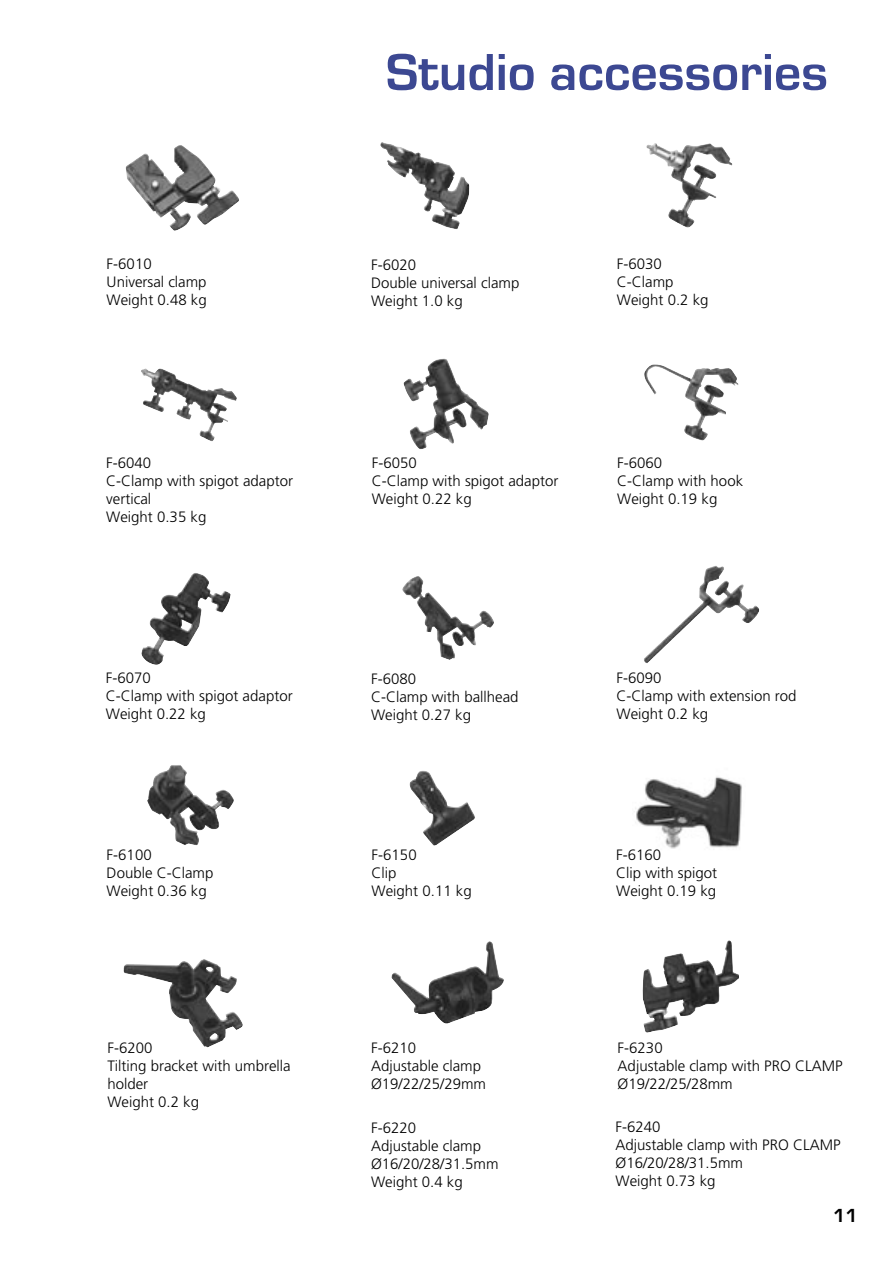
<style>
.page{position:relative;width:893px;height:1263px;background:#fff}
.page>*{position:absolute;margin:0;border:0;box-sizing:border-box;transform-origin:0 0}
.t1{font:700 54px "Eurostile";color:#3c4892}
.t2{font:700 19.5px "Eurostile";color:#000}
.t3{font:300 15px/18px "Frutiger";color:#000}
</style>
<div class="page">
<img style="left:125px;top:145px;width:114px;height:86px">
<img style="left:380px;top:142px;width:89px;height:87px">
<img style="left:646px;top:143px;width:87px;height:85px">
<img style="left:141px;top:368px;width:96px;height:73px">
<img style="left:403px;top:358px;width:86px;height:91px">
<img style="left:644px;top:364px;width:95px;height:76px">
<img style="left:141px;top:573px;width:90px;height:92px">
<img style="left:402px;top:576px;width:92px;height:84px">
<img style="left:644px;top:566px;width:115px;height:97px">
<img style="left:147px;top:765px;width:87px;height:80px">
<img style="left:409px;top:770px;width:66px;height:76px">
<img style="left:123px;top:959px;width:120px;height:88px">
<img style="left:391px;top:941px;width:113px;height:83px">
<img style="left:642px;top:940px;width:97px;height:93px">
<img style="left:635px;top:776px;width:107px;height:73px">
<h1 class="t1" style="left:386px;top:43px;width:444px">Studio accessories</h1>
<p class="t3" style="left:107px;top:255px;width:102px">F-6010<br>Universal clamp<br>Weight 0.48 kg</p>
<p class="t3" style="left:371px;top:255px;width:150px">F-6020<br>Double universal clamp<br>Weight 1.0 kg</p>
<p class="t3" style="left:617px;top:254px;width:93px">F-6030<br>C-Clamp<br>Weight 0.2 kg</p>
<p class="t3" style="left:106px;top:453px;width:188px">F-6040<br>C-Clamp with spigot adaptor vertical<br>Weight 0.35 kg</p>
<p class="t3" style="left:372px;top:453px;width:188px">F-6050<br>C-Clamp with spigot adaptor<br>Weight 0.22 kg</p>
<p class="t3" style="left:617px;top:453px;width:127px">F-6060<br>C-Clamp with hook<br>Weight 0.19 kg</p>
<p class="t3" style="left:106px;top:669px;width:188px">F-6070<br>C-Clamp with spigot adaptor<br>Weight 0.22 kg</p>
<p class="t3" style="left:371px;top:670px;width:149px">F-6080<br>C-Clamp with ballhead<br>Weight 0.27 kg</p>
<p class="t3" style="left:107px;top:846px;width:108px">F-6100<br>Double C-Clamp<br>Weight 0.36 kg</p>
<p class="t3" style="left:372px;top:846px;width:102px">F-6150<br>Clip<br>Weight 0.11 kg</p>
<p class="t3" style="left:107px;top:1038px;width:185px">F-6200<br>Tilting bracket with umbrella holder<br>Weight 0.2 kg</p>
<p class="t3" style="left:371px;top:1039px;width:117px">F-6210<br>Adjustable clamp<br>Ø19/22/25/29mm</p>
<p class="t3" style="left:371px;top:1118px;width:129px">F-6220<br>Adjustable clamp<br>Ø16/20/28/31.5mm<br>Weight 0.4 kg</p>
<p class="t3" style="left:617px;top:668px;width:182px">F-6090<br>C-Clamp with extension rod<br>Weight 0.2 kg</p>
<p class="t3" style="left:616px;top:846px;width:102px">F-6160<br>Clip with spigot<br>Weight 0.19 kg</p>
<p class="t3" style="left:618px;top:1039px;width:226px">F-6230<br>Adjustable clamp with PRO CLAMP<br>Ø19/22/25/28mm</p>
<p class="t3" style="left:615px;top:1118px;width:226px">F-6240<br>Adjustable clamp with PRO CLAMP<br>Ø16/20/28/31.5mm<br>Weight 0.73 kg</p>
<h2 class="t2" style="left:833px;top:1205px;width:26px">11</h2>
</div>
